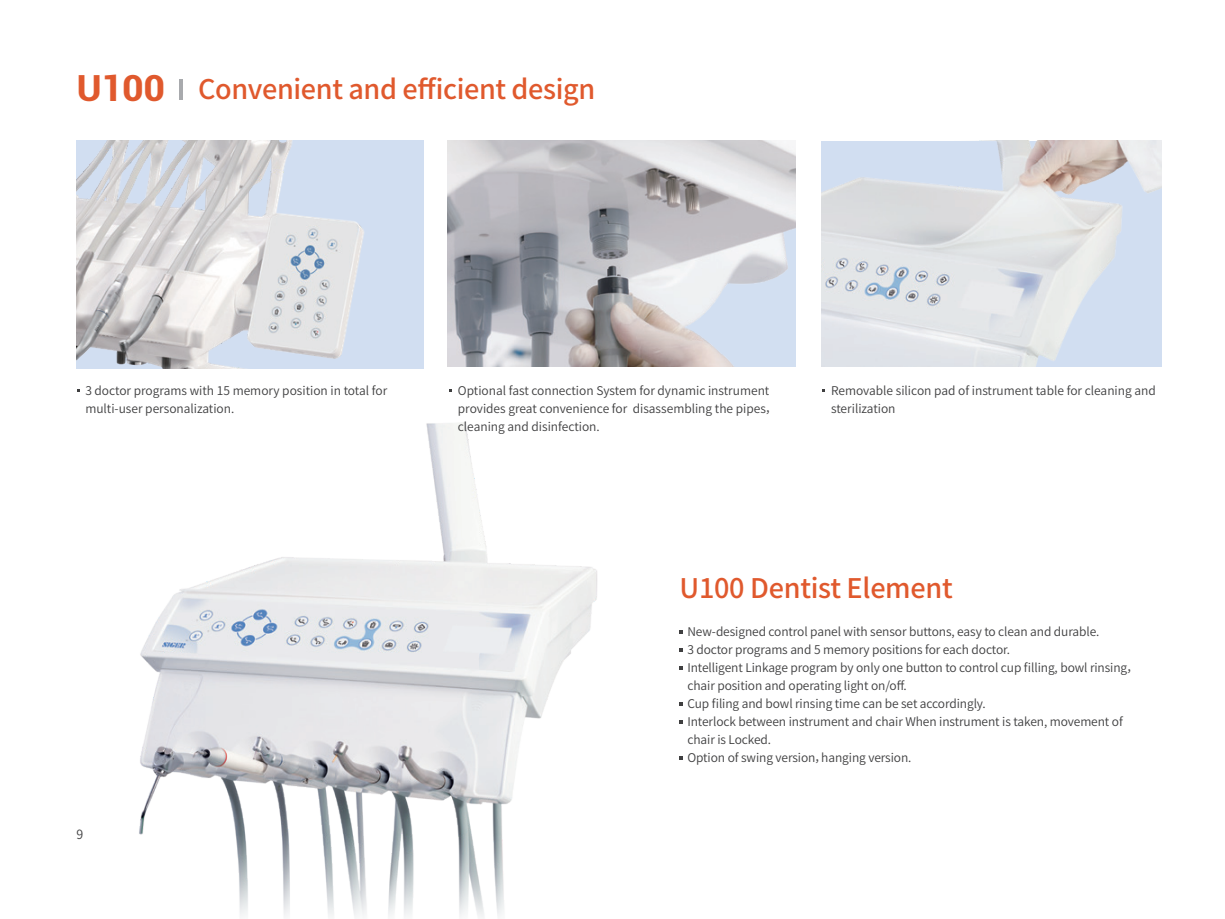
<style>
.page{position:relative;width:1225px;height:919px;background:#fff}
.page>*{position:absolute;margin:0;border:0;box-sizing:border-box;transform-origin:0 0}
.t1{font:500 27px "Source Han Sans CN";letter-spacing:-.015em;color:#e0592d}
.t2{font:12.75px "Source Han Sans CN";color:#3f3f40}
.t3{font:12px/18px "Source Han Sans CN";letter-spacing:-.005em;color:#3f3f40}
.s1{font-family:"Roboto";font-weight:700;font-stretch:condensed;font-size:36px}
</style>
<div class="page">
<svg style="left:679px;top:720px;width:4px;height:3px"></svg>
<svg style="left:679px;top:756px;width:4px;height:3px"></svg>
<svg style="left:679px;top:702px;width:4px;height:3px"></svg>
<svg style="left:679px;top:666px;width:4px;height:3px"></svg>
<svg style="left:679px;top:630px;width:4px;height:3px"></svg>
<svg style="left:679px;top:648px;width:4px;height:3px"></svg>
<img style="left:821px;top:141px;width:340px;height:225px">
<img style="left:76px;top:141px;width:347px;height:227px">
<img style="left:139px;top:422px;width:458px;height:495px">
<hr style="left:179px;top:79px;width:4px;height:20px;background:#a8aaad">
<img style="left:448px;top:141px;width:347px;height:225px">
<h1 class="t1" style="left:77px;top:74px;width:520px"><span class="s1">U100</span> Convenient and efficient design</h1>
<p class="t3" style="left:85px;top:381px;width:303px">3 doctor programs with 15 memory position in total for multi-user personalization.</p>
<p class="t3" style="left:831px;top:381px;width:326px">Removable silicon pad of instrument table for cleaning and sterilization</p>
<p class="t3" style="left:458px;top:381px;width:321px">Optional fast connection System for dynamic instrument provides great convenience for disassembling the pipes，cleaning and disinfection.</p>
<h1 class="t1" style="left:679px;top:573px;width:275px">U100 Dentist Element</h1>
<p class="t2" style="left:77px;top:826px;width:8px">9</p>
<p class="t3" style="left:687px;top:622px;width:452px">New-designed control panel with sensor buttons, easy to clean and durable.<br>3 doctor programs and 5 memory positions for each doctor.<br>Intelligent Linkage program by only one button to control cup filling, bowl rinsing，chair position and operating light on/off.<br>Cup filing and bowl rinsing time can be set accordingly.<br>Interlock between instrument and chair When instrument is taken, movement of chair is Locked.<br>Option of swing version，hanging version.</p>
</div>
